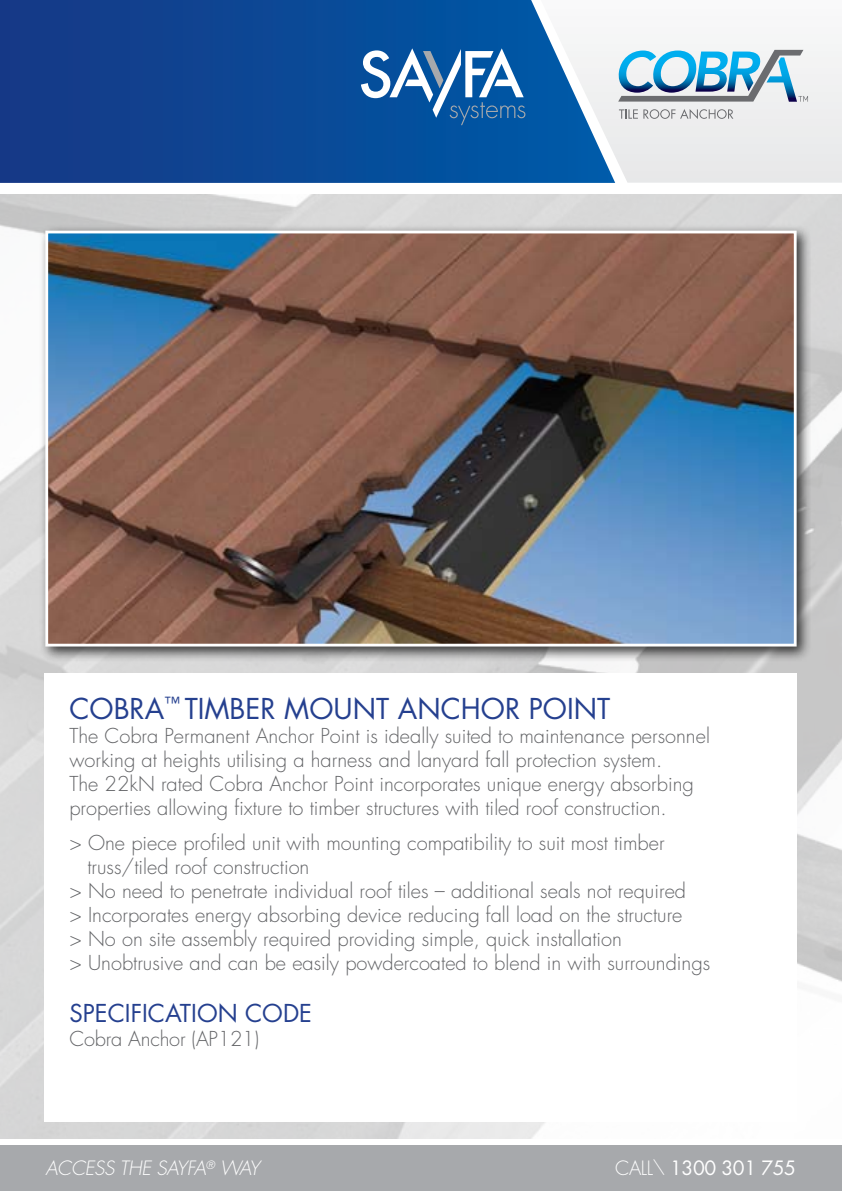
<style>
.page{position:relative;width:842px;height:1191px;background:#fff}
.page>*{position:absolute;margin:0;border:0;box-sizing:border-box;transform-origin:0 0}
.t1{font:28px "Futura Std";color:#25408f}
.t2{font:24px "Futura Std";color:#25408f}
.t3{font:300 20px/24px "Futura Std";color:#636467}
.t4{font:italic 300 19.2px "Futura Std";letter-spacing:-.02em;color:#fff}
.t5{font:19.2px "Futura Std";letter-spacing:-.02em;color:#fff}
.s1{font-weight:300}
</style>
<div class="page">
<div style="left:615px;top:44px;width:227px;height:139px;background:#eceded"></div>
<svg style="left:0;top:0;width:615px;height:183px;background:#1d549c"></svg>
<div style="left:39px;top:224px;width:781px;height:447px;background:#000;opacity:.75"></div>
<img style="left:49px;top:235px;width:744px;height:407px">
<div style="left:45px;top:231px;width:752px;height:415px;border:3px solid #fff"></div>
<div style="left:0;top:1144px;width:842px;height:47px;background:#a7a9ac"></div>
<svg style="left:361px;top:48px;width:164px;height:77px"></svg>
<svg style="left:619px;top:109px;width:114px;height:10px"></svg>
<svg style="left:617px;top:50px;width:191px;height:52px"></svg>
<h1 class="t1" style="left:69px;top:690px;width:542px">COBRA<sup>™</sup> TIMBER MOUNT ANCHOR POINT</h1>
<p class="t3" style="left:69px;top:724px;width:642px">The Cobra Permanent Anchor Point is ideally suited to maintenance personnel working at heights utilising a harness and lanyard fall protection system.<br>The 22kN rated Cobra Anchor Point incorporates unique energy absorbing properties allowing fixture to timber structures with tiled roof construction.</p>
<p class="t3" style="left:69px;top:831px;width:597px">&gt; One piece profiled unit with mounting compatibility to suit most timber</p>
<p class="t3" style="left:87px;top:855px;width:223px">truss/tiled roof construction</p>
<p class="t3" style="left:69px;top:879px;width:618px">&gt; No need to penetrate individual roof tiles – additional seals not required</p>
<p class="t3" style="left:69px;top:903px;width:614px">&gt; Incorporates energy absorbing device reducing fall load on the structure</p>
<p class="t3" style="left:69px;top:927px;width:554px">&gt; No on site assembly required providing simple, quick installation</p>
<p class="t3" style="left:69px;top:951px;width:642px">&gt; Unobtrusive and can be easily powdercoated to blend in with surroundings</p>
<p class="t2" style="left:69px;top:998px;width:26px">SPECI</p>
<p class="t2" style="left:131px;top:998px;width:26px">FICATION</p>
<p class="t2" style="left:245px;top:998px;width:65px">CODE</p>
<p class="t3" style="left:69px;top:1027px;width:191px">Cobra Anchor (AP121)</p>
<p class="t4" style="left:45px;top:1156px;width:216px">ACCESS THE SAYFA<sup>®</sup> WAY</p>
<p class="t5" style="left:615px;top:1155px;width:182px"><span class="s1">Call\</span> 1300 301 755</p>
</div>
